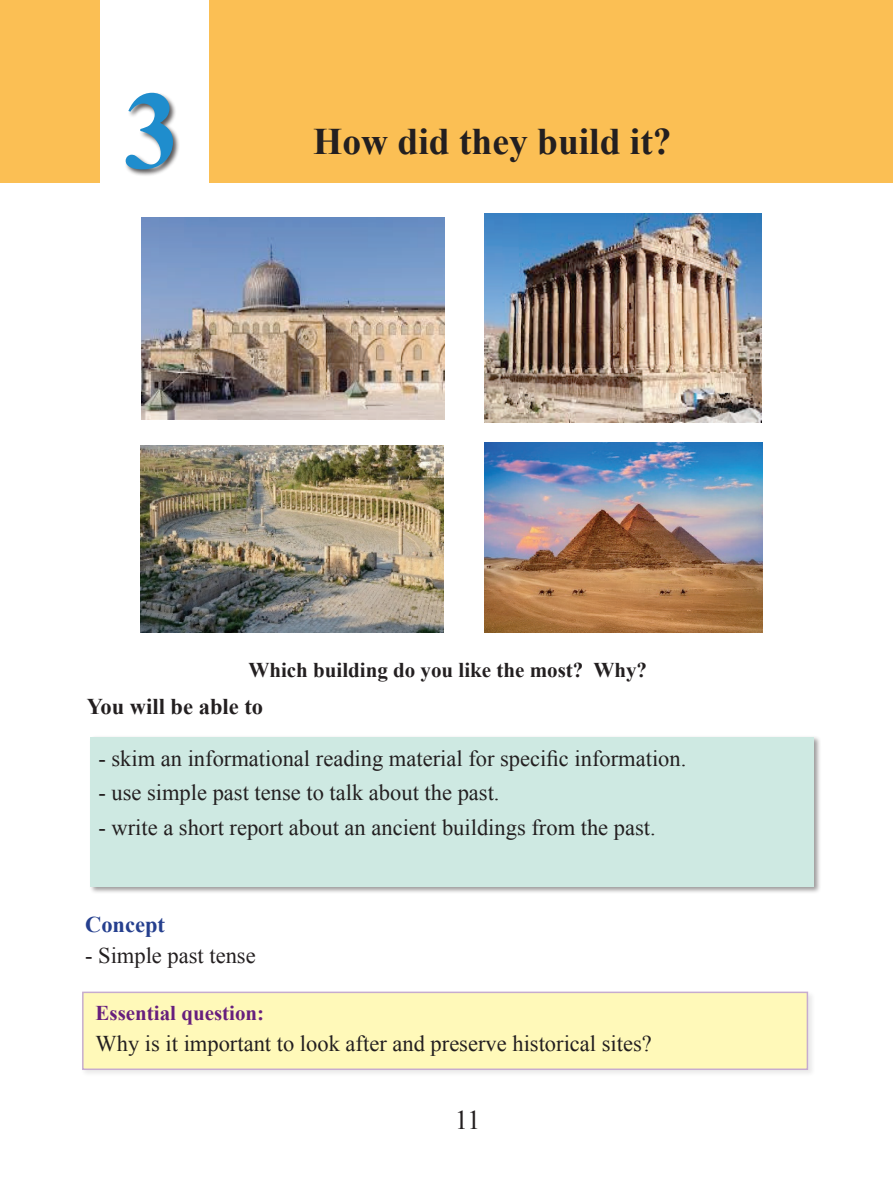
<style>
.page{position:relative;width:893px;height:1191px;background:#fff}
.page>*{position:absolute;margin:0;border:0;box-sizing:border-box;transform-origin:0 0}
.t1{font:700 111px "Times New Roman";color:#1f8dcd}
.t2{font:700 37.5px "Times New Roman";color:#231f20}
.t3{font:27px "Times New Roman";color:#231f20}
.t4{font:22.5px "Times New Roman";color:#231f20}
.t5{font:700 22.5px "Times New Roman";color:#231f20}
.t6{font:700 22.5px "Times New Roman";color:#253f8e}
.t7{font:700 21px "Times New Roman";color:#231f20}
.t8{font:700 21px "Times New Roman";color:#671f7d}
</style>
<div class="page">
<div style="left:0;top:0;width:893px;height:183px;background:#fbbf54"></div>
<div style="left:101px;top:0;width:108px;height:187px;background:#fff"></div>
<div style="left:124px;top:92px;width:57px;height:84px;background:#231f20;opacity:.75"></div>
<img style="left:141px;top:217px;width:304px;height:203px">
<img style="left:484px;top:214px;width:277px;height:209px">
<img style="left:141px;top:446px;width:303px;height:186px">
<img style="left:484px;top:442px;width:279px;height:190px">
<div style="left:89px;top:735px;width:732px;height:159px;background:#231f20;opacity:.45"></div>
<div style="left:91px;top:736px;width:723px;height:150px;background:#cee9e2"></div>
<div style="left:80px;top:990px;width:736px;height:87px;background:#f5f5f5"></div>
<div style="left:82px;top:991px;width:726px;height:79px;background:#fff9b9"></div>
<h1 class="t1" style="left:124px;top:54px;width:57px">3</h1>
<h2 class="t2" style="left:313px;top:115px;width:360px">How did they build it?</h2>
<p class="t7" style="left:248px;top:656px;width:400px">Which building do you like the most? Why?</p>
<p class="t5" style="left:87px;top:690px;width:178px">You will be able to</p>
<p class="t4" style="left:98px;top:743px;width:590px">- skim an informational reading material for specific information.</p>
<p class="t4" style="left:98px;top:777px;width:403px">- use simple past tense to talk about the past.</p>
<p class="t4" style="left:98px;top:812px;width:559px">- write a short report about an ancient buildings from the past.</p>
<p class="t6" style="left:85px;top:908px;width:81px">Concept</p>
<p class="t4" style="left:85px;top:940px;width:172px">- Simple past tense</p>
<p class="t8" style="left:96px;top:998px;width:170px">Essential question:</p>
<p class="t4" style="left:96px;top:1028px;width:558px">Why is it important to look after and preserve historical sites?</p>
<p class="t3" style="left:455px;top:1101px;width:28px">11</p>
</div>
